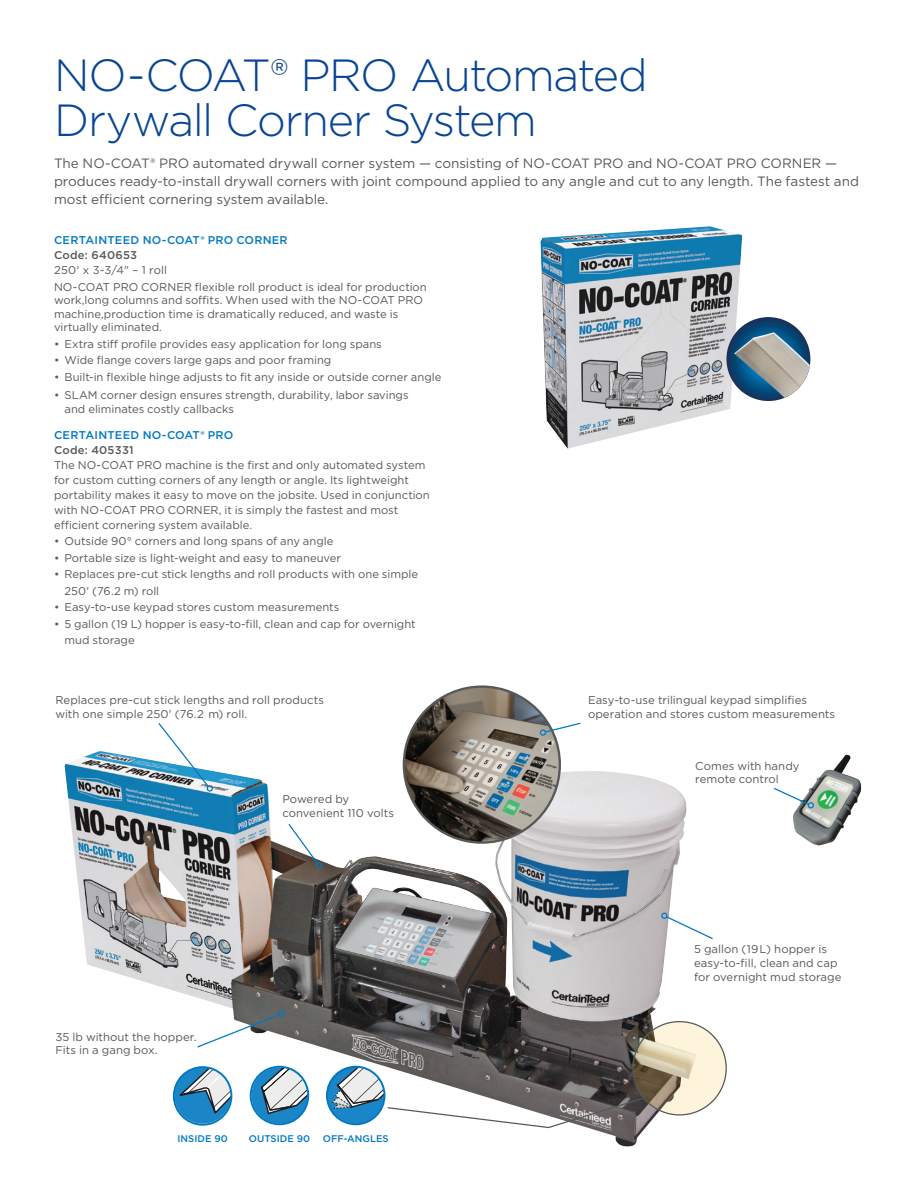
<style>
.page{position:relative;width:918px;height:1188px;background:#fff}
.page>*{position:absolute;margin:0;border:0;box-sizing:border-box;transform-origin:0 0}
.BLUE_ALL_CAPS_HEADS{font:300 45px/45px "Gotham";letter-spacing:-.03em;color:#094594}
.t1{font:13.5px/18px "Gotham";letter-spacing:-.005em;color:#57585a}
.t2{font:11.4px/13.8px "Gotham";letter-spacing:.005em;color:#57585a}
.t3{font:11.25px/15px "Gotham";color:#57585a}
.t4{font:500 11.25px "Gotham";letter-spacing:.015em;color:#0079c2}
.t5{font:500 9.6px "Gotham";color:#0079c2}
.s1{font-weight:500}
</style>
<div class="page">
<img style="left:540px;top:226px;width:202px;height:223px">
<svg style="left:720px;top:317px;width:91px;height:90px"></svg>
<img style="left:734px;top:332px;width:76px;height:66px">
<img style="left:793px;top:754px;width:69px;height:92px">
<img style="left:65px;top:751px;width:632px;height:396px">
<svg style="left:633px;top:1022px;width:93px;height:93px;background:#d8cdb4"></svg>
<img style="left:404px;top:687px;width:156px;height:156px;border-radius:78px">
<div style="left:251px;top:1067px;width:57px;height:57px;background:#1a86c8;border-radius:50%"></div>
<svg style="left:327px;top:1067px;width:317px;height:62px"></svg>
<div style="left:326px;top:1066px;width:60px;height:59px;border:2px solid #0079c2;border-radius:50%"></div>
<svg style="left:174px;top:1067px;width:57px;height:57px"></svg>
<svg style="left:180px;top:1067px;width:51px;height:47px;background:#75a8c7"></svg>
<div style="left:173px;top:1066px;width:59px;height:60px;border:2px solid #0079c2;border-radius:50%"></div>
<svg style="left:261px;top:1067px;width:47px;height:47px"></svg>
<div style="left:250px;top:1066px;width:59px;height:59px;border:2px solid #0079c2;border-radius:50%"></div>
<svg style="left:544px;top:722px;width:37px;height:11px"></svg>
<div style="left:540px;top:729px;width:6px;height:7px;border:1px solid #0079c2;border-radius:50%"></div>
<svg style="left:157px;top:723px;width:53px;height:65px"></svg>
<div style="left:207px;top:785px;width:6px;height:7px;border:1px solid #0079c2;border-radius:50%"></div>
<svg style="left:287px;top:822px;width:32px;height:43px"></svg>
<div style="left:316px;top:862px;width:6px;height:7px;border:1px solid #0079c2;border-radius:50%"></div>
<svg style="left:196px;top:1011px;width:88px;height:38px"></svg>
<svg style="left:774px;top:787px;width:40px;height:21px"></svg>
<svg style="left:660px;top:912px;width:53px;height:28px"></svg>
<p class="BLUE_ALL_CAPS_HEADS" style="left:54px;top:52px;width:595px">NO-COAT® PRO Automated<br>Drywall Corner System</p>
<p class="t1" style="left:54px;top:154px;width:806px">The NO-COAT® PRO automated drywall corner system — consisting of NO-COAT PRO and NO-COAT PRO CORNER — produces ready-to-install drywall corners with joint compound applied to any angle and cut to any length. The fastest and most efficient cornering system available.</p>
<p class="t4" style="left:54px;top:233px;width:235px">CERTAINTEED NO-COAT® PRO CORNER</p>
<p class="t3" style="left:54px;top:247px;width:115px"><span class="s1">Code: 640653<br></span>250' x 3-3/4" – 1 roll</p>
<p class="t3" style="left:54px;top:280px;width:374px;line-height:13.5px">NO-COAT PRO CORNER flexible roll product is ideal for production work,long columns and soffits. When used with the NO-COAT PRO machine,production time is dramatically reduced, and waste is virtually eliminated.</p>
<p class="t3" style="left:54px;top:336px;width:329px">• Extra stiff profile provides easy application for long spans</p>
<p class="t3" style="left:54px;top:353px;width:279px">• Wide flange covers large gaps and poor framing</p>
<p class="t3" style="left:54px;top:369px;width:389px">• Built-in flexible hinge adjusts to fit any inside or outside corner angle</p>
<p class="t3" style="left:64px;top:388px;width:346px;line-height:14.2px;text-indent:-10px">• SLAM corner design ensures strength, durability, labor savings and eliminates costly callbacks</p>
<p class="t4" style="left:54px;top:427px;width:181px">CERTAINTEED NO-COAT® PRO</p>
<p class="t3" style="left:54px;top:442px;width:377px"><span class="s1">Code: 405331<br></span>The NO-COAT PRO machine is the first and only automated system for custom cutting corners of any length or angle. Its lightweight portability makes it easy to move on the jobsite. Used in conjunction with NO-COAT PRO CORNER, it is simply the fastest and most efficient cornering system available.</p>
<p class="t3" style="left:54px;top:534px;width:281px">• Outside 90° corners and long spans of any angle</p>
<p class="t3" style="left:54px;top:550px;width:289px">• Portable size is light-weight and easy to maneuver</p>
<p class="t3" style="left:64px;top:566px;width:355px;line-height:16.5px;text-indent:-10px">• Replaces pre-cut stick lengths and roll products with one simple<br>250' (76.2 m) roll</p>
<p class="t3" style="left:54px;top:600px;width:287px">• Easy-to-use keypad stores custom measurements</p>
<p class="t3" style="left:64px;top:615px;width:353px;line-height:16.5px;text-indent:-10px">• 5 gallon (19 L) hopper is easy-to-fill, clean and cap for overnight mud storage</p>
<p class="t2" style="left:55px;top:693px;width:270px">Replaces pre-cut stick lengths and roll products with one simple 250' (76.2 m) roll.</p>
<p class="t2" style="left:55px;top:1029px;width:143px">35 lb without the hopper.<br>Fits in a gang box.</p>
<p class="t2" style="left:282px;top:792px;width:113px">Powered by convenient 110 volts</p>
<p class="t5" style="left:178px;top:1132px;width:52px">INSIDE 90</p>
<p class="t5" style="left:249px;top:1132px;width:63px">OUTSIDE 90</p>
<p class="t5" style="left:323px;top:1132px;width:67px">OFF-ANGLES</p>
<p class="t2" style="left:588px;top:693px;width:249px">Easy-to-use trilingual keypad simplifies operation and stores custom measurements</p>
<p class="t2" style="left:695px;top:758px;width:106px">Comes with handy remote control</p>
<p class="t2" style="left:694px;top:942px;width:149px">5 gallon (19 L) hopper is easy-to-fill, clean and cap for overnight mud storage</p>
</div>
